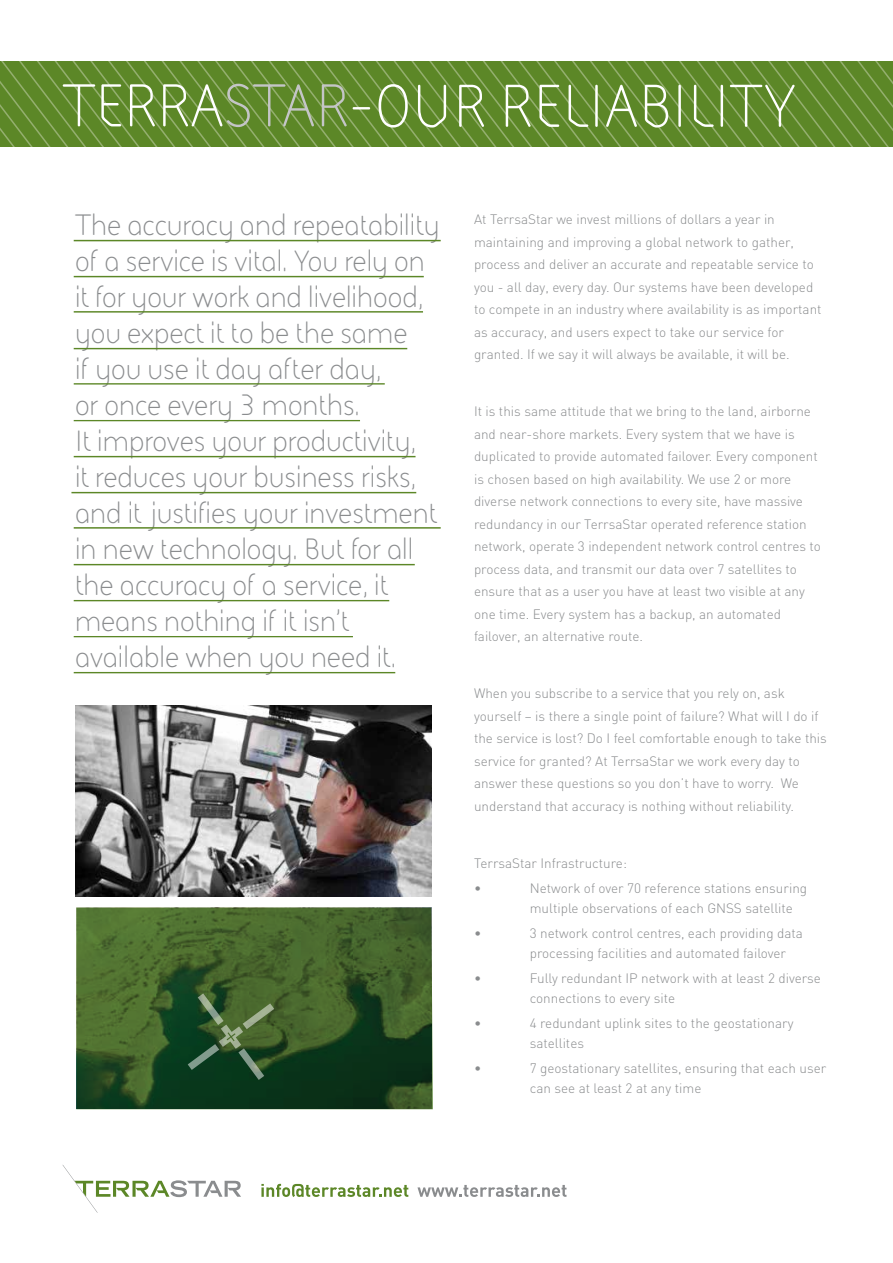
<style>
.page{position:relative;width:893px;height:1263px;background:#fff}
.page>*{position:absolute;margin:0;border:0;box-sizing:border-box;transform-origin:0 0}
.t1{font:61.5px "FS Sophie";color:#fff}
.t2{font:30px/36px "FS Sophie";color:#8a8c8e}
.t3{font:300 13.5px/22.5px "DIN";color:#8a8c8e}
</style>
<div class="page">
<svg style="left:0;top:61px;width:893px;height:85px;background:#658d34"></svg>
<svg style="left:261px;top:1184px;width:147px;height:13px"></svg>
<svg style="left:417px;top:1185px;width:149px;height:12px"></svg>
<svg style="left:62px;top:1165px;width:179px;height:48px"></svg>
<hr style="left:74px;top:240px;width:367px;height:1px;background:#5c8727">
<hr style="left:74px;top:276px;width:350px;height:1px;background:#5c8727">
<hr style="left:74px;top:311px;width:349px;height:2px;background:#5c8727">
<hr style="left:74px;top:348px;width:333px;height:1px;background:#5c8727">
<hr style="left:74px;top:383px;width:311px;height:2px;background:#5c8727">
<hr style="left:74px;top:420px;width:286px;height:1px;background:#5c8727">
<hr style="left:74px;top:456px;width:341px;height:1px;background:#5c8727">
<hr style="left:71px;top:492px;width:345px;height:1px;background:#5c8727">
<hr style="left:74px;top:527px;width:367px;height:2px;background:#5c8727">
<hr style="left:74px;top:564px;width:341px;height:1px;background:#5c8727">
<hr style="left:74px;top:600px;width:315px;height:1px;background:#5c8727">
<hr style="left:74px;top:636px;width:279px;height:1px;background:#5c8727">
<hr style="left:74px;top:672px;width:321px;height:1px;background:#5c8727">
<img style="left:76px;top:907px;width:356px;height:201px">
<svg style="left:188px;top:993px;width:86px;height:87px;background:#385c35"></svg>
<img style="left:75px;top:706px;width:357px;height:190px">
<h1 class="t1" style="left:348px;top:66px;width:451px">-OUR RELIABILITY</h1>
<p class="t2" style="left:75px;top:206px;width:366px">The accuracy and repeatability of a service is vital. You rely on it for your work and livelihood, you expect it to be the same<br>if you use it day after day,<br>or once every 3 months.<br>It improves your productivity,<br>it reduces your business risks, and it justifies your investment in new technology. But for all the accuracy of a service, it means nothing if it isn’t available when you need it.</p>
<p class="t3" style="left:474px;top:208px;width:349px">At TerrsaStar we invest millions of dollars a year in maintaining and improving a global network to gather, process and deliver an accurate and repeatable service to you - all day, every day. Our systems have been developed to compete in an industry where availability is as important as accuracy, and users expect to take our service for granted. If we say it will always be available, it will be.</p>
<p class="t3" style="left:474px;top:400px;width:348px">It is this same attitude that we bring to the land, airborne and near-shore markets. Every system that we have is duplicated to provide automated failover. Every component is chosen based on high availability. We use 2 or more diverse network connections to every site, have massive redundancy in our TerrsaStar operated reference station network, operate 3 independent network control centres to process data, and transmit our data over 7 satellites to ensure that as a user you have at least two visible at any one time. Every system has a backup, an automated failover, an alternative route.</p>
<p class="t3" style="left:474px;top:682px;width:354px">When you subscribe to a service that you rely on, ask yourself – is there a single point of failure? What will I do if the service is lost? Do I feel comfortable enough to take this service for granted? At TerrsaStar we work every day to answer these questions so you don’t have to worry. We understand that accuracy is nothing without reliability.</p>
<p class="t3" style="left:474px;top:850px;width:154px;line-height:25.5px">TerrsaStar Infrastructure: •</p>
<p class="t3" style="left:530px;top:878px;width:279px;line-height:19.5px">Network of over 70 reference stations ensuring multiple observations of each GNSS satellite</p>
<p class="t3" style="left:474px;top:922px;width:9px">•</p>
<p class="t3" style="left:530px;top:923px;width:275px;line-height:19.5px">3 network control centres, each providing data processing facilities and automated failover</p>
<p class="t3" style="left:474px;top:967px;width:9px">•</p>
<p class="t3" style="left:530px;top:968px;width:293px;line-height:19.5px">Fully redundant IP network with at least 2 diverse connections to every site</p>
<p class="t3" style="left:474px;top:1012px;width:9px">•</p>
<p class="t3" style="left:530px;top:1013px;width:265px;line-height:19.5px">4 redundant uplink sites to the geostationary satellites</p>
<p class="t3" style="left:474px;top:1057px;width:9px">•</p>
<p class="t3" style="left:530px;top:1058px;width:298px;line-height:19.5px">7 geostationary satellites, ensuring that each user can see at least 2 at any time</p>
</div>
